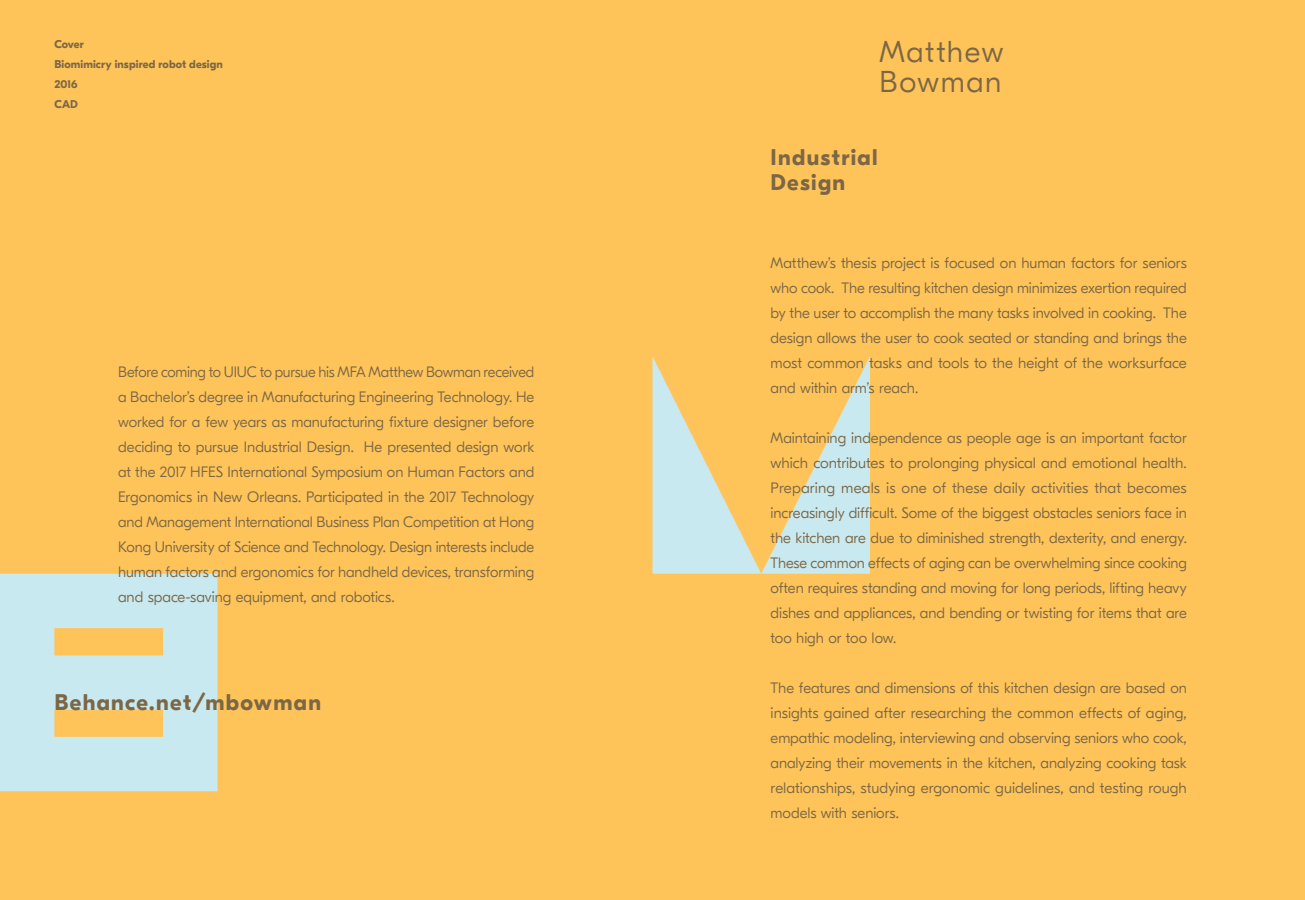
<style>
.page{position:relative;width:1305px;height:900px;background:#fec45a}
.page>*{position:absolute;margin:0;border:0;box-sizing:border-box;transform-origin:0 0}
.t1{font:300 30px/30px "GT Eesti Pro Display";letter-spacing:.055em;color:#7b6746}
.t2{font:700 22.5px/25px "GT Eesti Pro Display";letter-spacing:.06em;color:#7b6746}
.t3{font:300 15px/25px "GT Eesti Pro Display";letter-spacing:-.005em;color:#7b6746;text-align:justify}
.t4{font:700 11.25px/20px "GT Eesti Pro Display";letter-spacing:.01em;color:#7b6746}
</style>
<div class="page">
<svg style="left:0;top:574px;width:217px;height:217px;fill:#c8e9ef"></svg>
<svg style="left:652px;top:356px;width:218px;height:218px"></svg>
<p class="t4" style="left:54px;top:34px;width:170px">Cover<br>Biomimicry inspired robot design<br>2016<br>CAD</p>
<h1 class="t1" style="left:879px;top:37px;width:125px">Matthew<br>Bowman</h1>
<p class="t3" style="left:118px;top:360px;width:418px">Before coming to UIUC to pursue his MFA Matthew Bowman received a Bachelor’s degree in Manufacturing Engineering Technology. He worked for a few years as manufacturing fixture designer before deciding to pursue Industrial Design. He presented design work at the 2017 HFES International Symposium on Human Factors and Ergonomics in New Orleans. Participated in the 2017 Technology and Management International Business Plan Competition at Hong Kong University of Science and Technology. Design interests include human factors and ergonomics for handheld devices, transforming and space-saving equipment, and robotics.</p>
<h2 class="t2" style="left:54px;top:690px;width:268px">Behance.net/mbowman</h2>
<h2 class="t2" style="left:771px;top:145px;width:108px">Industrial<br>Design</h2>
<p class="t3" style="left:771px;top:251px;width:418px">Matthew’s thesis project is focused on human factors for seniors who cook. The resulting kitchen design minimizes exertion required by the user to accomplish the many tasks involved in cooking. The design allows the user to cook seated or standing and brings the most common tasks and tools to the height of the worksurface and within arm’s reach.</p>
<p class="t3" style="left:771px;top:426px;width:418px">Maintaining independence as people age is an important factor which contributes to prolonging physical and emotional health.<br>Preparing meals is one of these daily activities that becomes increasingly difficult. Some of the biggest obstacles seniors face in the kitchen are due to diminished strength, dexterity, and energy.<br>These common effects of aging can be overwhelming since cooking often requires standing and moving for long periods, lifting heavy dishes and appliances, and bending or twisting for items that are too high or too low.</p>
<p class="t3" style="left:771px;top:676px;width:418px">The features and dimensions of this kitchen design are based on insights gained after researching the common effects of aging, empathic modeling, interviewing and observing seniors who cook, analyzing their movements in the kitchen, analyzing cooking task relationships, studying ergonomic guidelines, and testing rough models with seniors.</p>
</div>
